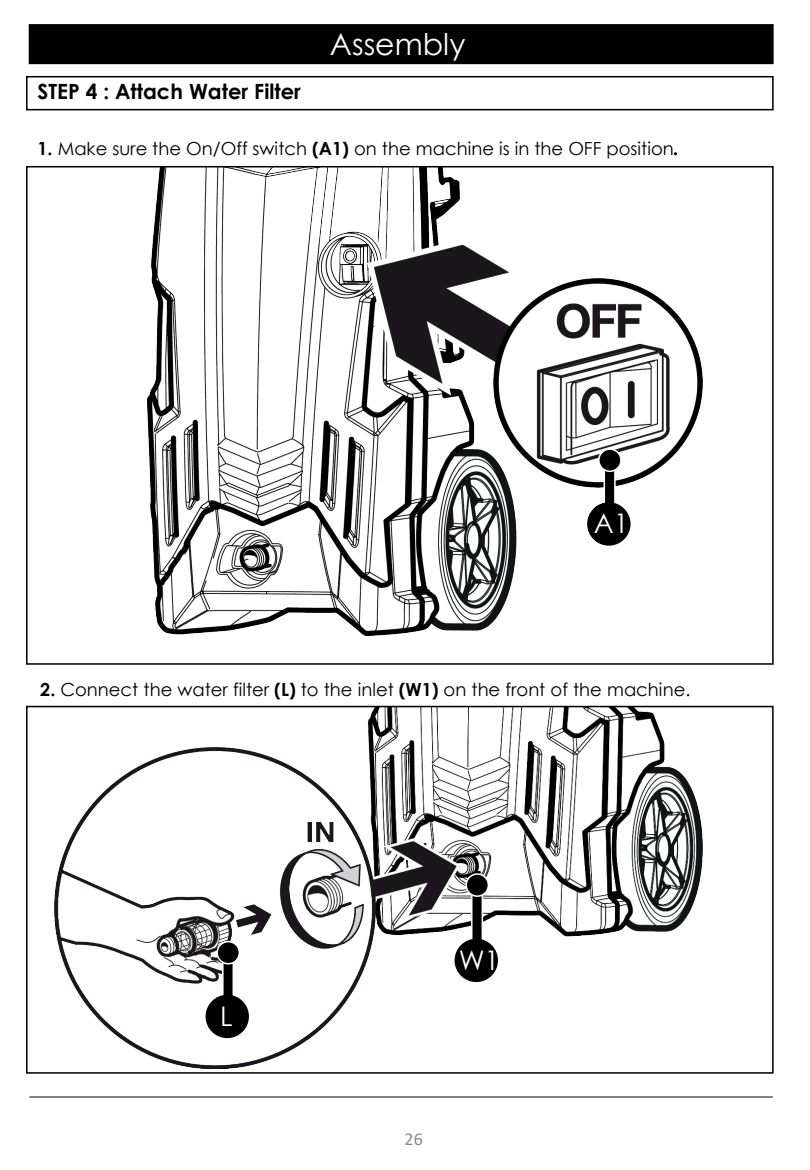
<style>
.page{position:relative;width:810px;height:1170px;background:#fff}
.page>*{position:absolute;margin:0;border:0;box-sizing:border-box;transform-origin:0 0}
.t1{font:30px "Century Gothic";color:#fff}
.t2{font:27px "Century Gothic";color:#fff}
.t3{font:700 21px "Century Gothic";color:#000}
.t4{font:18px "Century Gothic";color:#000}
.t5{font:18px "Calibri";color:#898989}
.s1{font-weight:700}
.s2{font-weight:700;font-style:italic}
</style>
<div class="page">
<hr style="left:29px;top:1097px;width:744px;height:1px;background:#000">
<div style="left:29px;top:24px;width:745px;height:40px;background:#000;border:2px solid #000"></div>
<div style="left:26px;top:76px;width:748px;height:34px;background:#fff;border:2px solid #000"></div>
<img style="left:147px;top:169px;width:556px;height:467px">
<img style="left:55px;top:709px;width:648px;height:359px">
<div style="left:26px;top:706px;width:748px;height:368px;border:2px solid #000"></div>
<div style="left:604px;top:462px;width:12px;height:69px;background:#000;border:2px solid #fff"></div>
<div style="left:599px;top:449px;width:22px;height:22px;background:#000;border-radius:50%"></div>
<div style="left:598px;top:448px;width:24px;height:24px;border:2px solid #fff;border-radius:50%"></div>
<div style="left:588px;top:503px;width:42px;height:42px;background:#000;border-radius:50%"></div>
<div style="left:587px;top:502px;width:44px;height:44px;border:2px solid #000;border-radius:50%"></div>
<div style="left:471px;top:887px;width:12px;height:69px;background:#000;border:2px solid #fff"></div>
<div style="left:466px;top:874px;width:22px;height:22px;background:#000;border-radius:50%"></div>
<div style="left:465px;top:873px;width:24px;height:24px;border:2px solid #fff;border-radius:50%"></div>
<div style="left:455px;top:939px;width:42px;height:42px;background:#000;border-radius:50%"></div>
<div style="left:455px;top:939px;width:43px;height:43px;border:2px solid #000;border-radius:50%"></div>
<div style="left:222px;top:955px;width:12px;height:69px;background:#000;border:2px solid #fff"></div>
<div style="left:217px;top:942px;width:22px;height:22px;background:#000;border-radius:50%"></div>
<div style="left:216px;top:941px;width:24px;height:24px;border:2px solid #fff;border-radius:50%"></div>
<div style="left:206px;top:996px;width:42px;height:41px;background:#000;border-radius:50%"></div>
<div style="left:206px;top:995px;width:43px;height:43px;border:2px solid #000;border-radius:50%"></div>
<p class="t3" style="left:38px;top:76px;width:265px">STEP 4 : Attach Water Filter</p>
<h1 class="t1" style="left:330px;top:24px;width:137px">Assembly</h1>
<p class="t4" style="left:38px;top:136px;width:643px"><span class="s1">1.</span> Make sure the On/Off switch <span class="s1">(A1)</span> on the machine is in the OFF position<span class="s2">.</span></p>
<h2 class="t2" style="left:594px;top:505px;width:36px">A1</h2>
<p class="t4" style="left:40px;top:677px;width:652px"><span class="s1">2.</span> Connect the water filter <span class="s1">(L)</span> to the inlet <span class="s1">(W1)</span> on the front of the machine.</p>
<h2 class="t2" style="left:220px;top:997px;width:14px">L</h2>
<h2 class="t2" style="left:459px;top:941px;width:42px">W1</h2>
<p class="t5" style="left:405px;top:1126px;width:20px">26</p>
</div>
